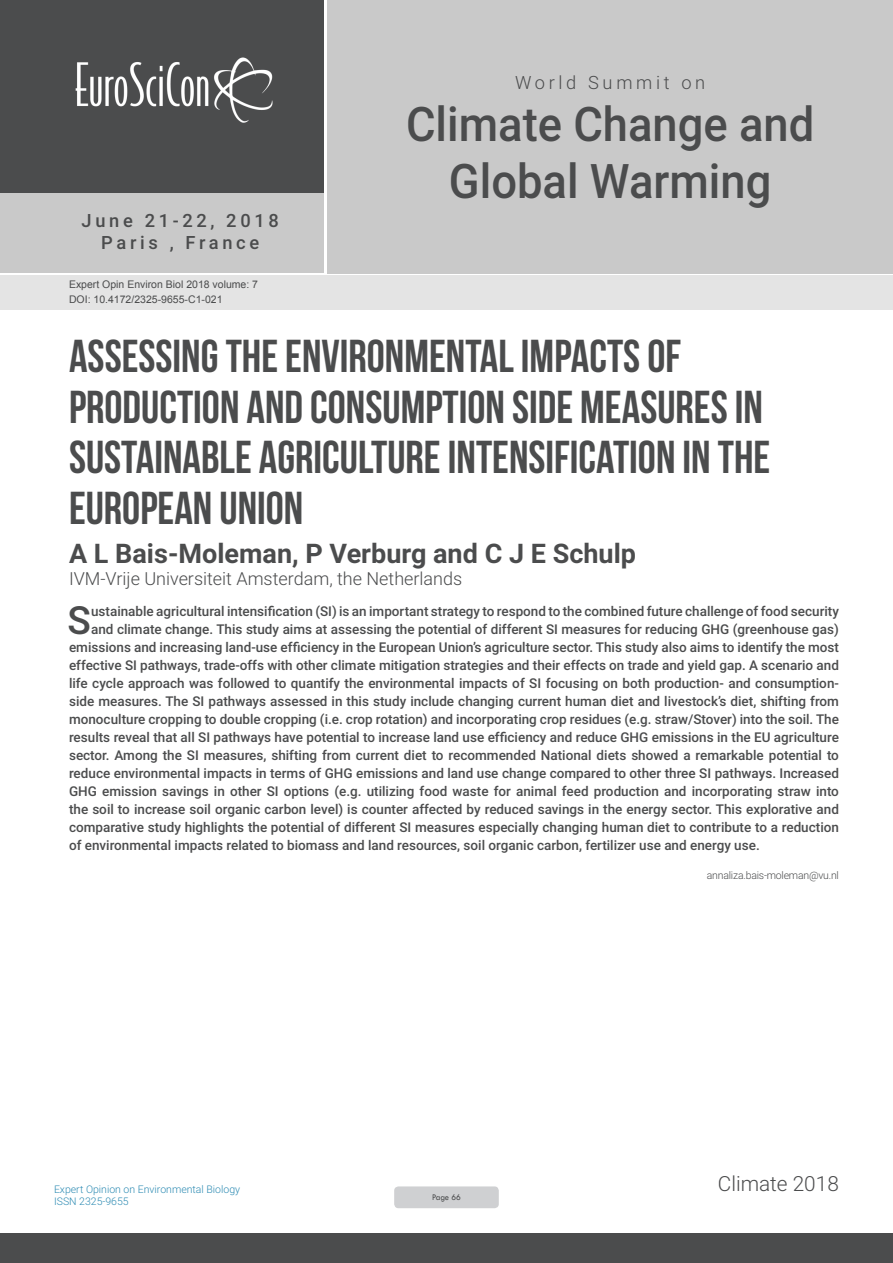
<style>
.page{position:relative;width:893px;height:1263px;background:#fff}
.page>*{position:absolute;margin:0;border:0;box-sizing:border-box;transform-origin:0 0}
.t1{font:500 47.7px/57.2px "Roboto";color:#4b4c4d;text-align:center;scale:.95 1}
.t2{font:46.05px/50.7px "Bebas Neue";color:#4b4c4d}
.Abstract{font:500 38.85px "Roboto";color:#4b4c4d}
.t3{font:700 27px "Roboto";color:#4b4c4d}
.t4{font:300 20.85px "Roboto";color:#4b4c4d}
.t5{font:500 18.3px/21.9px "Roboto";letter-spacing:.2em;color:#4b4c4d;text-align:center}
.t6{font:300 18.3px "Roboto";letter-spacing:.2em;color:#4b4c4d}
.t7{font:300 18px "Roboto";color:#4b4c4d}
.Abstract-2{font:500 13.5px "Roboto";color:#4b4c4d}
.t8{font:10.5px "Arial";color:#4b4c4d}
.t9{font:300 10.5px/12.6px "Roboto";color:#2d8bb3}
.Biography{font:300 10.5px "Roboto";letter-spacing:-.02em;color:#4b4c4d}
.t10{font:9px "Tw Cen";letter-spacing:-.02em;color:#4b4c4d;scale:.95 1}
</style>
<div class="page">
<div style="left:0;top:0;width:323px;height:193px;background:#4b4c4d"></div>
<div style="left:1px;top:193px;width:323px;height:80px;background:#c9c9c9"></div>
<div style="left:327px;top:0;width:566px;height:273px;background:#c9c9c9"></div>
<img style="left:75px;top:57px;width:198px;height:66px">
<div style="left:0;top:1233px;width:893px;height:30px;background:#4b4c4d"></div>
<div style="left:1px;top:275px;width:892px;height:35px;background:#e4e4e4"></div>
<div style="left:394px;top:1186px;width:105px;height:22px;background:#cfd0d2;border-radius:4px"></div>
<h3 class="t5" style="left:82px;top:209px;width:199px">June 21-22, 2018<br>Paris , France</h3>
<p class="t8" style="left:69px;top:278px;width:191px">Expert Opin Environ Biol 2018 volume: 7</p>
<p class="t8" style="left:69px;top:292px;width:155px">DOI: 10.4172/2325-9655-C1-021</p>
<h3 class="t6" style="left:515px;top:69px;width:192px">World Summit on</h3>
<h1 class="t1" style="left:406px;top:94px;width:431px">Climate Change and<br>Global Warming</h1>
<p class="t2" style="left:69px;top:330px;width:703px">ASSESSING THE ENVIRONMENTAL IMPACTS OF PRODUCTION AND CONSUMPTION SIDE MEASURES IN SUSTAINABLE AGRICULTURE INTENSIFICATION IN THE EUROPEAN UNION</p>
<p class="t3" style="left:69px;top:535px;width:569px">A L Bais-Moleman, P Verburg and C J E Schulp</p>
<p class="t7" style="left:69px;top:566px;width:395px">IVM-Vrije Universiteit Amsterdam, the Netherlands</p>
<p class="Abstract" style="left:68px;top:593px;width:25px">S</p>
<p class="Abstract-2" style="left:91px;top:602px;width:749px">ustainable agricultural intensification (SI) is an important strategy to respond to the combined future challenge of food security</p>
<p class="Abstract-2" style="left:91px;top:620px;width:749px">and climate change. This study aims at assessing the potential of different SI measures for reducing GHG (greenhouse gas)</p>
<p class="Abstract-2" style="left:69px;top:638px;width:771px">emissions and increasing land-use efficiency in the European Union’s agriculture sector. This study also aims to identify the most</p>
<p class="Abstract-2" style="left:69px;top:656px;width:771px">effective SI pathways, trade-offs with other climate mitigation strategies and their effects on trade and yield gap. A scenario and</p>
<p class="Abstract-2" style="left:69px;top:674px;width:771px">life cycle approach was followed to quantify the environmental impacts of SI focusing on both production- and consumption-</p>
<p class="Abstract-2" style="left:69px;top:692px;width:771px">side measures. The SI pathways assessed in this study include changing current human diet and livestock’s diet, shifting from</p>
<p class="Abstract-2" style="left:69px;top:710px;width:771px">monoculture cropping to double cropping (i.e. crop rotation) and incorporating crop residues (e.g. straw/Stover) into the soil. The</p>
<p class="Abstract-2" style="left:69px;top:728px;width:771px">results reveal that all SI pathways have potential to increase land use efficiency and reduce GHG emissions in the EU agriculture</p>
<p class="Abstract-2" style="left:69px;top:746px;width:771px">sector. Among the SI measures, shifting from current diet to recommended National diets showed a remarkable potential to</p>
<p class="Abstract-2" style="left:69px;top:764px;width:771px">reduce environmental impacts in terms of GHG emissions and land use change compared to other three SI pathways. Increased</p>
<p class="Abstract-2" style="left:69px;top:782px;width:771px">GHG emission savings in other SI options (e.g. utilizing food waste for animal feed production and incorporating straw into</p>
<p class="Abstract-2" style="left:69px;top:800px;width:771px">the soil to increase soil organic carbon level) is counter affected by reduced savings in the energy sector. This explorative and</p>
<p class="Abstract-2" style="left:69px;top:818px;width:771px">comparative study highlights the potential of different SI measures especially changing human diet to contribute to a reduction</p>
<p class="Abstract-2" style="left:69px;top:836px;width:692px">of environmental impacts related to biomass and land resources, soil organic carbon, fertilizer use and energy use.</p>
<p class="Biography" style="left:707px;top:868px;width:134px">annaliza.bais-moleman@vu.nl</p>
<p class="t9" style="left:54px;top:1182px;width:188px">Expert Opinion on Environmental Biology<br>ISSN 2325-9655</p>
<p class="t10" style="left:432px;top:1192px;width:32px">Page 66</p>
<h3 class="t4" style="left:718px;top:1169px;width:123px">Climate 2018</h3>
</div>
